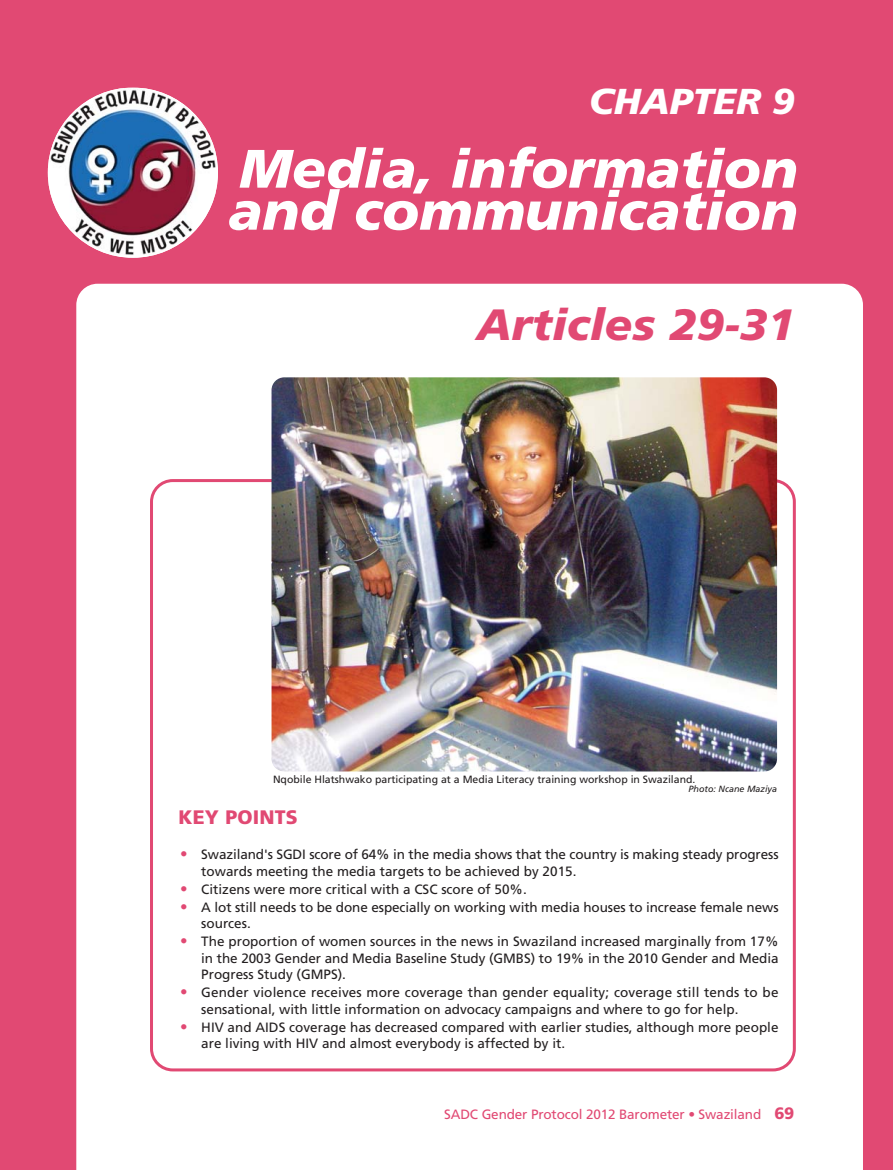
<style>
.page{position:relative;width:893px;height:1170px;background:#fff}
.page>*{position:absolute;margin:0;border:0;box-sizing:border-box;transform-origin:0 0}
.t1{font:italic 900 54px/42px "Frutiger LT Std";color:#fff;scale:1.04 1}
.t2{font:italic 900 43.8px "Frutiger LT Std";color:#e14973;scale:1.04 1}
.t3{font:italic 900 36px "Frutiger LT Std";color:#fff;scale:1.04 1}
.t4{font:900 19.5px "Frutiger LT Std";letter-spacing:.01em;color:#e14973}
.t5{font:13.5px/16.5px "Frutiger LT Std";color:#231f20}
.t6{font:13.5px "Frutiger LT Std";letter-spacing:-.01em;color:#e14973}
.t7{font:10.5px "Frutiger LT Std";color:#231f20}
.t8{font:italic 9px "Frutiger LT Std";color:#231f20}
.s1{font-weight:900;font-size:15px;color:#e14973}
.s2{font-weight:900;font-size:16.5px}
</style>
<div class="page">
<div style="left:0;top:0;width:893px;height:1169px;background:#e14973"></div>
<div style="left:76px;top:284px;width:787px;height:885px;background:#fff"></div>
<img style="left:48px;top:88px;width:170px;height:169px;border-radius:50%">
<img style="left:272px;top:377px;width:505px;height:394px;border-radius:13px">
<h3 class="t3" style="left:589px;top:86px;width:200px">CHAPTER 9</h3>
<h1 class="t1" style="left:228px;top:150px;width:550px">Media, information and communication</h1>
<h2 class="t2" style="left:477px;top:305px;width:308px">Articles 29-31</h2>
<p class="t7" style="left:273px;top:774px;width:424px">Nqobile Hlatshwako participating at a Media Literacy training workshop in Swaziland.</p>
<p class="t8" style="left:688px;top:785px;width:90px">Photo: Ncane Maziya</p>
<h3 class="t4" style="left:178px;top:808px;width:121px">KEY POINTS</h3>
<p class="t5" style="left:201px;top:846px;width:579px;text-indent:-21px"><span class="s1">•</span> Swaziland's SGDI score of 64% in the media shows that the country is making steady progress towards meeting the media targets to be achieved by 2015.</p>
<p class="t5" style="left:180px;top:881px;width:348px"><span class="s1">•</span> Citizens were more critical with a CSC score of 50%.</p>
<p class="t5" style="left:201px;top:899px;width:579px;text-indent:-21px"><span class="s1">•</span> A lot still needs to be done especially on working with media houses to increase female news sources.</p>
<p class="t5" style="left:201px;top:933px;width:579px;text-align:justify;text-indent:-21px"><span class="s1">•</span> The proportion of women sources in the news in Swaziland increased marginally from 17% in the 2003 Gender and Media Baseline Study (GMBS) to 19% in the 2010 Gender and Media Progress Study (GMPS).</p>
<p class="t5" style="left:201px;top:984px;width:579px;text-indent:-21px"><span class="s1">•</span> Gender violence receives more coverage than gender equality; coverage still tends to be sensational, with little information on advocacy campaigns and where to go for help.</p>
<p class="t5" style="left:201px;top:1019px;width:579px;text-indent:-21px"><span class="s1">•</span> HIV and AIDS coverage has decreased compared with earlier studies, although more people are living with HIV and almost everybody is affected by it.</p>
<p class="t6" style="left:444px;top:1108px;width:352px">SADC Gender Protocol 2012 Barometer • Swaziland <span class="s2">69</span></p>
</div>
